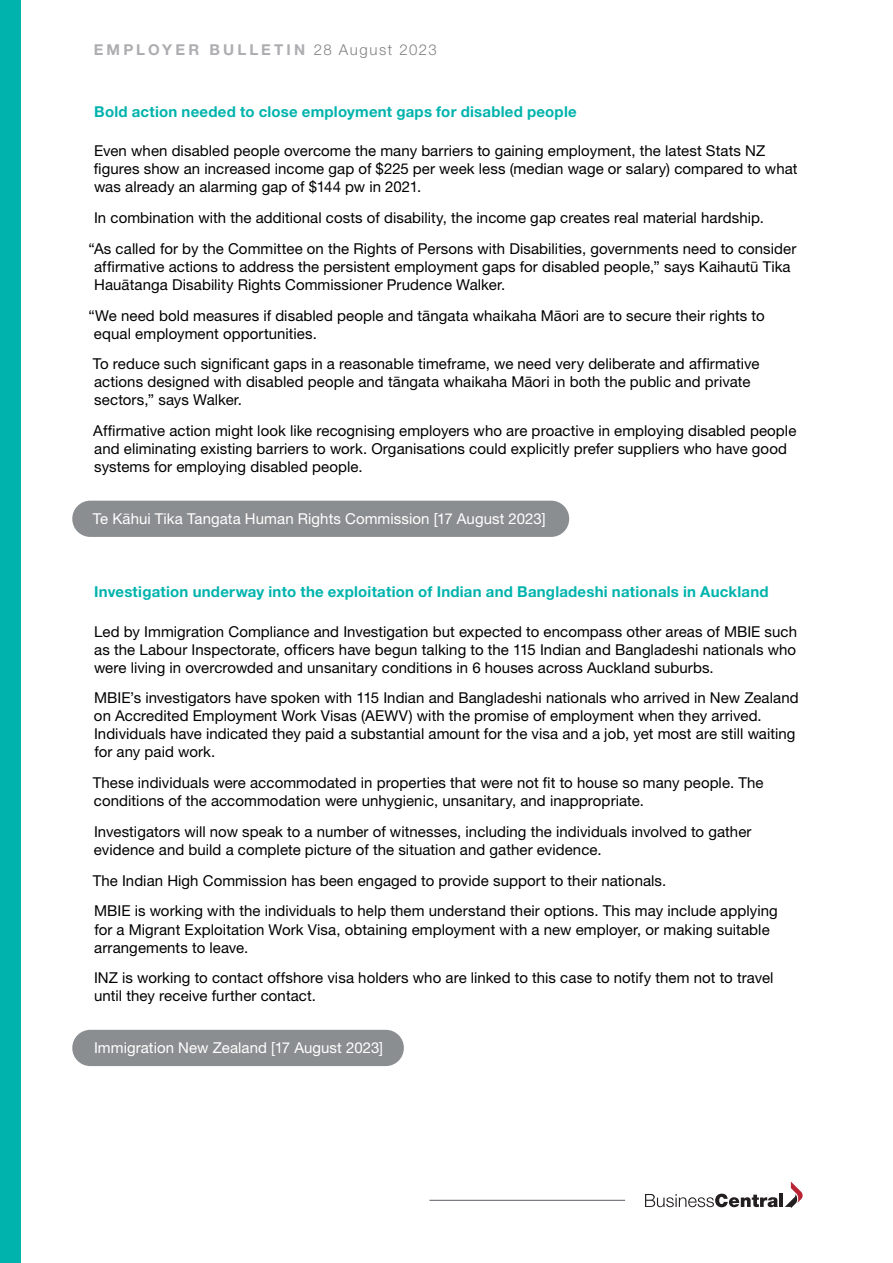
<style>
.page{position:relative;width:893px;height:1263px;background:#fff}
.page>*{position:absolute;margin:0;border:0;box-sizing:border-box;transform-origin:0 0}
.b_Body_text{font:15px/18px "Helvetica Neue LT Pro";letter-spacing:.005em;color:#000}
.b_Heading_2__green{font:700 15px "Helvetica Neue LT Pro";letter-spacing:.015em;color:#00b3ad}
.b_Click_the_link{font:15px "Helvetica Neue LT Pro";letter-spacing:.005em;color:#fff}
.t1{font:700 15px "Helvetica Neue LT Pro";letter-spacing:.21em;color:#5c5b63}
.s1{font-weight:300;color:#000}
</style>
<div class="page">
<div style="left:0;top:0;width:21px;height:1263px;background:#00b3ad"></div>
<svg style="left:645px;top:1194px;width:133px;height:13px"></svg>
<hr style="left:779px;top:1194px;width:4px;height:13px;background:#231f20">
<svg style="left:785px;top:1181px;width:18px;height:27px"></svg>
<div style="left:72px;top:501px;width:497px;height:36px;background:#8b8e90;border-radius:18px"></div>
<div style="left:72px;top:1030px;width:332px;height:36px;background:#8b8e90;border-radius:18px"></div>
<hr style="left:429px;top:1200px;width:196px;height:1px;background:#5c5b63">
<p class="t1" style="left:94px;top:41px;width:345px">EMPLOYER BULLETIN <span class="s1">28 August 2023</span></p>
<p class="b_Heading_2__green" style="left:94px;top:102px;width:484px">Bold action needed to close employment gaps for disabled people</p>
<p class="b_Body_text" style="left:94px;top:142px;width:705px">Even when disabled people overcome the many barriers to gaining employment, the latest Stats NZ figures show an increased income gap of $225 per week less (median wage or salary) compared to what was already an alarming gap of $144 pw in 2021.</p>
<p class="b_Body_text" style="left:94px;top:208px;width:671px">In combination with the additional costs of disability, the income gap creates real material hardship.</p>
<p class="b_Body_text" style="left:94px;top:239px;width:704px;text-indent:-6px">“As called for by the Committee on the Rights of Persons with Disabilities, governments need to consider affirmative actions to address the persistent employment gaps for disabled people,” says Kaihautū Tika<br>Hauātanga Disability Rights Commissioner Prudence Walker.</p>
<p class="b_Body_text" style="left:94px;top:306px;width:672px;text-indent:-5px">“We need bold measures if disabled people and tāngata whaikaha Māori are to secure their rights to equal employment opportunities.</p>
<p class="b_Body_text" style="left:93px;top:355px;width:668px">To reduce such significant gaps in a reasonable timeframe, we need very deliberate and affirmative actions designed with disabled people and tāngata whaikaha Māori in both the public and private sectors,” says Walker.</p>
<p class="b_Body_text" style="left:93px;top:421px;width:705px">Affirmative action might look like recognising employers who are proactive in employing disabled people and eliminating existing barriers to work. Organisations could explicitly prefer suppliers who have good systems for employing disabled people.</p>
<p class="b_Click_the_link" style="left:93px;top:509px;width:454px">Te Kāhui Tika Tangata Human Rights Commission [17 August 2023]</p>
<p class="b_Heading_2__green" style="left:94px;top:583px;width:676px">Investigation underway into the exploitation of Indian and Bangladeshi nationals in Auckland</p>
<p class="b_Body_text" style="left:94px;top:622px;width:704px;text-align:justify">Led by Immigration Compliance and Investigation but expected to encompass other areas of MBIE such as the Labour Inspectorate, officers have begun talking to the 115 Indian and Bangladeshi nationals who were living in overcrowded and unsanitary conditions in 6 houses across Auckland suburbs.</p>
<p class="b_Body_text" style="left:94px;top:689px;width:706px">MBIE’s investigators have spoken with 115 Indian and Bangladeshi nationals who arrived in New Zealand on Accredited Employment Work Visas (AEWV) with the promise of employment when they arrived.<br>Individuals have indicated they paid a substantial amount for the visa and a job, yet most are still waiting for any paid work.</p>
<p class="b_Body_text" style="left:93px;top:773px;width:672px">These individuals were accommodated in properties that were not fit to house so many people. The conditions of the accommodation were unhygienic, unsanitary, and inappropriate.</p>
<p class="b_Body_text" style="left:94px;top:822px;width:659px">Investigators will now speak to a number of witnesses, including the individuals involved to gather evidence and build a complete picture of the situation and gather evidence.</p>
<p class="b_Body_text" style="left:93px;top:871px;width:575px">The Indian High Commission has been engaged to provide support to their nationals.</p>
<p class="b_Body_text" style="left:94px;top:902px;width:685px">MBIE is working with the individuals to help them understand their options. This may include applying for a Migrant Exploitation Work Visa, obtaining employment with a new employer, or making suitable arrangements to leave.</p>
<p class="b_Body_text" style="left:94px;top:968px;width:681px">INZ is working to contact offshore visa holders who are linked to this case to notify them not to travel until they receive further contact.</p>
<p class="b_Click_the_link" style="left:94px;top:1039px;width:290px">Immigration New Zealand [17 August 2023]</p>
</div>
